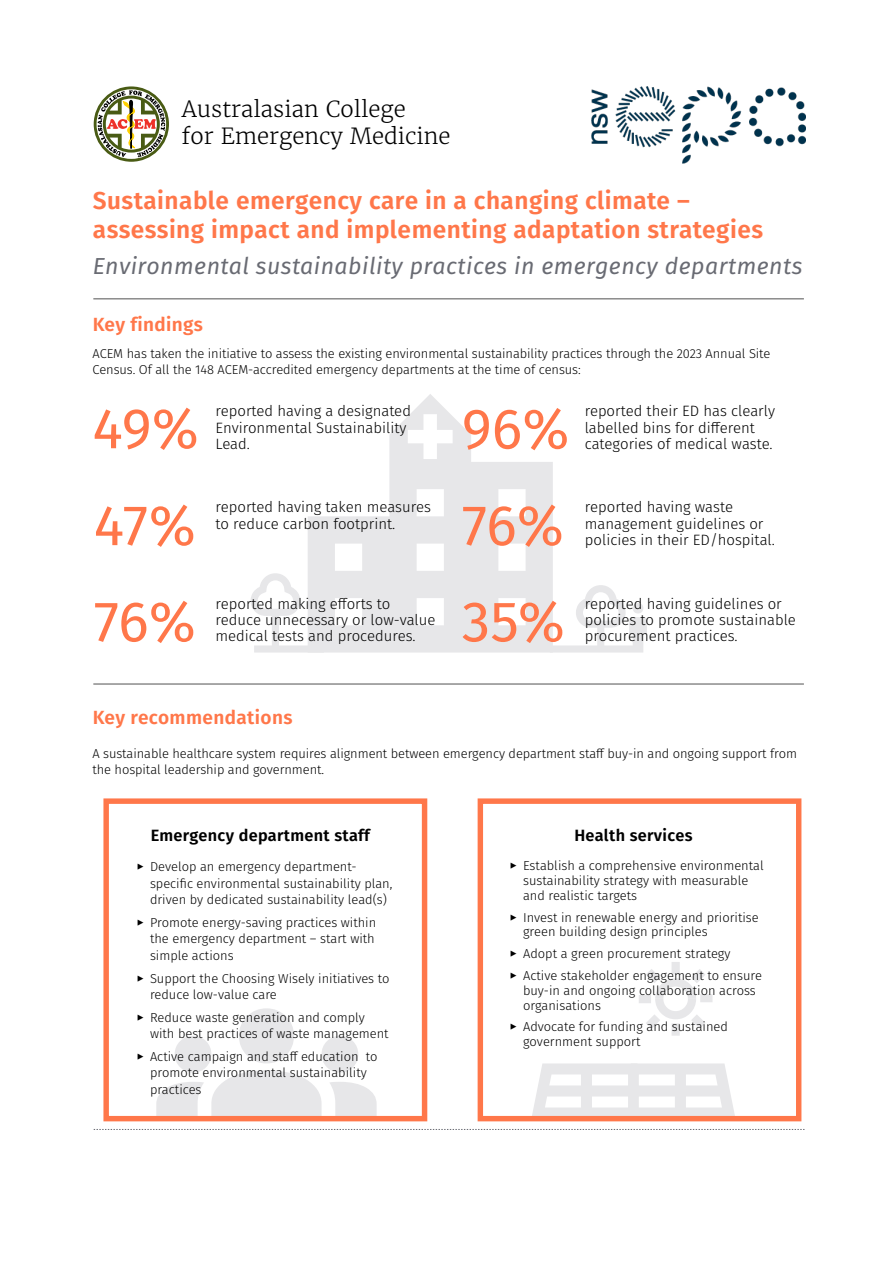
<style>
.page{position:relative;width:893px;height:1263px;background:#fff}
.page>*{position:absolute;margin:0;border:0;box-sizing:border-box;transform-origin:0 0}
.t1{font:57.15px "Fira Sans";letter-spacing:-.015em;color:#ff774a}
.t2{font:600 24.45px/29.4px "Fira Sans";letter-spacing:.02em;color:#ff774a}
.t3{font:italic 23.1px "Fira Sans";letter-spacing:.02em;color:#696b73}
.t4{font:300 22.2px/26.5px "Merriweather";color:#000}
.t5{font:600 19.05px "Fira Sans";letter-spacing:.02em;color:#ff774a}
.t6{font:600 16.35px "Fira Sans";letter-spacing:.02em;color:#000}
.t7{font:300 15px/16.4px "Fira Sans";color:#000}
.t8{font:300 12.9px/16.4px "Fira Sans";color:#000}
.s1{font-weight:600}
</style>
<div class="page">
<svg style="left:639px;top:962px;width:73px;height:74px"></svg>
<svg style="left:532px;top:1063px;width:203px;height:52px"></svg>
<svg style="left:156px;top:1008px;width:221px;height:107px"></svg>
<div style="left:103px;top:798px;width:324px;height:323px;border:5px solid #ff774a"></div>
<div style="left:478px;top:798px;width:323px;height:323px;border:5px solid #ff774a"></div>
<svg style="left:308px;top:394px;width:245px;height:258px;fill:#e7e7e9"></svg>
<svg style="left:408px;top:414px;width:45px;height:45px"></svg>
<svg style="left:550px;top:585px;width:97px;height:67px"></svg>
<svg style="left:251px;top:573px;width:76px;height:79px"></svg>
<svg style="left:94px;top:86px;width:75px;height:76px"></svg>
<img style="left:592px;top:86px;width:214px;height:77px">
<svg style="left:94px;top:1129px;width:711px;height:1px"></svg>
<hr style="left:93px;top:298px;width:711px;height:1px;background:#7f7f7f">
<hr style="left:93px;top:683px;width:711px;height:2px;background:#7f7f7f">
<h3 class="t4" style="left:182px;top:96px;width:270px">Australasian College<br>for Emergency Medicine</h3>
<h2 class="t2" style="left:93px;top:184px;width:672px">Sustainable emergency care in a changing climate – assessing impact and implementing adaptation strategies</h2>
<h3 class="t3" style="left:93px;top:249px;width:711px">Environmental sustainability practices in emergency departments</h3>
<h3 class="t5" style="left:93px;top:309px;width:112px">Key findings</h3>
<p class="t8" style="left:93px;top:345px;width:679px">ACEM has taken the initiative to assess the existing environmental sustainability practices through the 2023 Annual Site<br>Census. Of all the 148 ACEM-accredited emergency departments at the time of census:</p>
<h1 class="t1" style="left:92px;top:385px;width:108px">49%</h1>
<p class="t7" style="left:216px;top:403px;width:197px">reported having a designated<br>Environmental Sustainability<br>Lead.</p>
<h1 class="t1" style="left:462px;top:385px;width:109px">96%</h1>
<p class="t7" style="left:585px;top:403px;width:192px">reported their ED has clearly labelled bins for different categories of medical waste.</p>
<h1 class="t1" style="left:94px;top:482px;width:104px">47%</h1>
<p class="t7" style="left:216px;top:499px;width:217px">reported having taken measures to reduce carbon footprint.</p>
<h1 class="t1" style="left:94px;top:578px;width:104px">76%</h1>
<p class="t7" style="left:216px;top:595px;width:221px">reported making efforts to reduce unnecessary or low-value medical tests and procedures.</p>
<h3 class="t5" style="left:93px;top:701px;width:201px">Key recommendations</h3>
<h1 class="t1" style="left:462px;top:482px;width:104px">76%</h1>
<p class="t7" style="left:585px;top:499px;width:192px">reported having waste management guidelines or policies in their ED/hospital.</p>
<h1 class="t1" style="left:462px;top:578px;width:105px">35%</h1>
<p class="t7" style="left:585px;top:595px;width:212px">reported having guidelines or policies to promote sustainable procurement practices.</p>
<p class="t8" style="left:92px;top:745px;width:706px">A sustainable healthcare system requires alignment between emergency department staff buy-in and ongoing support from the hospital leadership and government.</p>
<p class="t6" style="left:151px;top:822px;width:221px">Emergency department staff</p>
<p class="t8" style="left:150px;top:858px;width:244px;text-indent:-14px"><span class="s1">►</span> Develop an emergency department&shy;specific environmental sustainability plan, driven by dedicated sustainability lead(s)</p>
<p class="t8" style="left:150px;top:914px;width:228px;text-align:justify;text-indent:-14px"><span class="s1">►</span> Promote energy-saving practices within the emergency department – start with simple actions</p>
<p class="t8" style="left:150px;top:970px;width:241px;text-indent:-14px"><span class="s1">►</span> Support the Choosing Wisely initiatives to reduce low-value care</p>
<p class="t8" style="left:150px;top:1009px;width:240px;text-indent:-14px"><span class="s1">►</span> Reduce waste generation and comply with best practices of waste management</p>
<p class="t8" style="left:150px;top:1048px;width:229px;text-indent:-14px"><span class="s1">►</span> Active campaign and staff education to promote environmental sustainability practices</p>
<p class="t6" style="left:574px;top:822px;width:120px">Health services</p>
<p class="t8" style="left:523px;top:858px;width:242px;line-height:15px;text-indent:-14px"><span class="s1">►</span> Establish a comprehensive environmental sustainability strategy with measurable and realistic targets</p>
<p class="t8" style="left:523px;top:909px;width:237px;line-height:15px;text-indent:-14px"><span class="s1">►</span> Invest in renewable energy and prioritise green building design principles</p>
<p class="t8" style="left:509px;top:943px;width:254px;line-height:21.6px"><span class="s1">►</span> Adopt a green procurement strategy<br><span class="s1">►</span> Active stakeholder engagement to ensure</p>
<p class="t8" style="left:523px;top:982px;width:234px;line-height:15px">buy-in and ongoing collaboration across organisations</p>
<p class="t8" style="left:523px;top:1019px;width:206px;line-height:15px;text-indent:-14px"><span class="s1">►</span> Advocate for funding and sustained government support</p>
</div>
